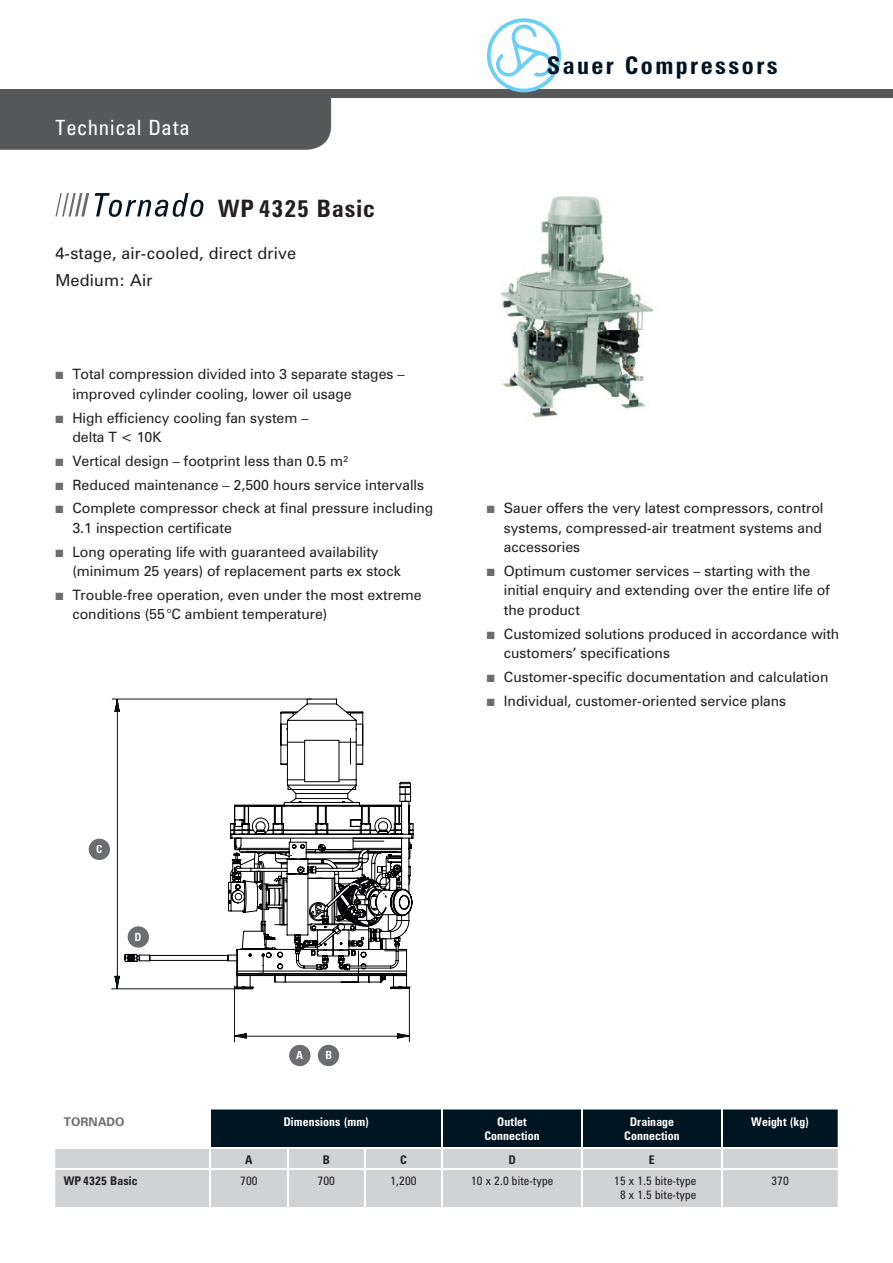
<style>
.page{position:relative;width:893px;height:1263px;background:#fff}
.page>*{position:absolute;margin:0;border:0;box-sizing:border-box;transform-origin:0 0}
.t1{font:700 condensed 24.45px "Zurich BT";letter-spacing:.1em;color:#001522}
.t2{font:700 condensed 24px "Zurich BT";letter-spacing:.04em;color:#231f20}
.t3{font:condensed 21px "Zurich BT";letter-spacing:.06em;color:#fff}
.t4{font:16.5px/27px "Zurich BT";letter-spacing:.01em;color:#231f20}
.t5{font:14.25px/19.5px "Zurich BT";color:#231f20}
.t6{font:700 condensed 12px/14.4px "Zurich BT";letter-spacing:.01em;color:#fff;text-align:center}
.t7{font:condensed 12px/14.4px "Zurich BT";letter-spacing:.01em;color:#231f20;text-align:center}
.t8{font:700 condensed 12px "Zurich BT";letter-spacing:.01em;color:#231f20}
.t9{font:700 12px "Zurich BT";letter-spacing:.01em;color:#6c6d70}
.t10{font:700 condensed 11.25px "Zurich BT";color:#fff}
.s1{color:#6c6d70}
</style>
<div class="page">
<div style="left:0;top:89px;width:893px;height:9px;background:#57585a"></div>
<svg style="left:487px;top:18px;width:74px;height:74px"></svg>
<div style="left:0;top:98px;width:331px;height:52px;background:#57585a"></div>
<div style="left:55px;top:1149px;width:783px;height:58px;background:#d1d2d4"></div>
<hr style="left:287px;top:1170px;width:1px;height:37px;background:#fff">
<hr style="left:364px;top:1170px;width:2px;height:37px;background:#fff">
<hr style="left:441px;top:1170px;width:2px;height:37px;background:#fff">
<hr style="left:581px;top:1170px;width:2px;height:37px;background:#fff">
<hr style="left:721px;top:1170px;width:2px;height:37px;background:#fff">
<svg style="left:210px;top:1109px;width:628px;height:59px;background:#4d5a63"></svg>
<hr style="left:210px;top:1170px;width:1px;height:37px;background:#fff">
<hr style="left:210px;top:1109px;width:1px;height:38px;background:#fff">
<hr style="left:210px;top:1147px;width:78px;height:1px;background:#fff">
<hr style="left:288px;top:1147px;width:77px;height:1px;background:#fff">
<hr style="left:365px;top:1147px;width:77px;height:1px;background:#fff">
<hr style="left:442px;top:1147px;width:140px;height:1px;background:#fff">
<hr style="left:582px;top:1147px;width:140px;height:1px;background:#fff">
<hr style="left:722px;top:1147px;width:116px;height:1px;background:#fff">
<hr style="left:55px;top:1168px;width:155px;height:2px;background:#fff">
<hr style="left:210px;top:1168px;width:78px;height:2px;background:#fff">
<hr style="left:288px;top:1168px;width:77px;height:2px;background:#fff">
<hr style="left:365px;top:1168px;width:77px;height:2px;background:#fff">
<hr style="left:442px;top:1168px;width:140px;height:2px;background:#fff">
<hr style="left:582px;top:1168px;width:140px;height:2px;background:#fff">
<hr style="left:722px;top:1168px;width:116px;height:2px;background:#fff">
<div style="left:89px;top:839px;width:21px;height:21px;background:#6c6d70;border-radius:50%"></div>
<div style="left:289px;top:1045px;width:21px;height:21px;background:#6c6d70;border-radius:50%"></div>
<svg style="left:111px;top:699px;width:299px;height:343px"></svg>
<div style="left:318px;top:1045px;width:21px;height:21px;background:#6c6d70;border-radius:50%"></div>
<img style="left:500px;top:196px;width:154px;height:222px">
<div style="left:128px;top:926px;width:21px;height:22px;background:#6c6d70;border-radius:50%"></div>
<svg style="left:95px;top:193px;width:108px;height:24px"></svg>
<svg style="left:55px;top:193px;width:34px;height:23px"></svg>
<h3 class="t3" style="left:56px;top:114px;width:135px">Technical Data</h3>
<h2 class="t2" style="left:218px;top:193px;width:158px">WP 4325 Basic</h2>
<p class="t4" style="left:55px;top:240px;width:242px">4-stage, air-cooled, direct drive<br>Medium: Air</p>
<p class="t5" style="left:72px;top:364px;width:334px;text-indent:-17px"><span class="s1">■</span> Total compression divided into 3 separate stages – improved cylinder cooling, lower oil usage</p>
<p class="t5" style="left:72px;top:408px;width:238px;text-indent:-17px"><span class="s1">■</span> High efficiency cooling fan system – delta T &lt; 10K</p>
<p class="t5" style="left:55px;top:451px;width:294px"><span class="s1">■</span> Vertical design – footprint less than 0.5 m²</p>
<p class="t5" style="left:55px;top:475px;width:370px"><span class="s1">■</span> Reduced maintenance – 2,500 hours service intervalls</p>
<p class="t5" style="left:72px;top:498px;width:362px;text-indent:-17px"><span class="s1">■</span> Complete compressor check at final pressure including<br>3.1 inspection certificate</p>
<p class="t5" style="left:72px;top:542px;width:330px;text-indent:-17px"><span class="s1">■</span> Long operating life with guaranteed availability (minimum 25 years) of replacement parts ex stock</p>
<p class="t5" style="left:72px;top:585px;width:351px;text-indent:-17px"><span class="s1">■</span> Trouble-free operation, even under the most extreme conditions (55 °C ambient temperature)</p>
<p class="t10" style="left:96px;top:842px;width:8px">C</p>
<p class="t10" style="left:135px;top:930px;width:8px">D</p>
<p class="t10" style="left:296px;top:1048px;width:8px">A</p>
<p class="t10" style="left:325px;top:1048px;width:8px">B</p>
<h1 class="t1" style="left:547px;top:50px;width:233px">Sauer Compressors</h1>
<p class="t5" style="left:504px;top:498px;width:321px;text-align:justify;text-indent:-17px"><span class="s1">■</span> Sauer offers the very latest compressors, control systems, compressed-air treatment systems and accessories</p>
<p class="t5" style="left:504px;top:561px;width:327px;text-indent:-17px"><span class="s1">■</span> Optimum customer services – starting with the initial enquiry and extending over the entire life of the product</p>
<p class="t5" style="left:504px;top:624px;width:337px;text-indent:-17px"><span class="s1">■</span> Customized solutions produced in accordance with customers’ specifications</p>
<p class="t5" style="left:487px;top:667px;width:343px"><span class="s1">■</span> Customer-specific documentation and calculation</p>
<p class="t5" style="left:487px;top:691px;width:301px"><span class="s1">■</span> Individual, customer-oriented service plans</p>
<p class="t9" style="left:64px;top:1114px;width:62px">TORNADO</p>
<p class="t6" style="left:283px;top:1114px;width:87px">Dimensions (mm)</p>
<p class="t6" style="left:484px;top:1114px;width:57px">Outlet<br>Connection</p>
<p class="t6" style="left:624px;top:1114px;width:57px">Drainage<br>Connection</p>
<p class="t6" style="left:751px;top:1114px;width:59px">Weight (kg)</p>
<p class="t8" style="left:245px;top:1152px;width:9px">A</p>
<p class="t8" style="left:323px;top:1152px;width:9px">B</p>
<p class="t8" style="left:400px;top:1152px;width:8px">C</p>
<p class="t8" style="left:508px;top:1152px;width:9px">D</p>
<p class="t8" style="left:649px;top:1152px;width:7px">E</p>
<p class="t8" style="left:64px;top:1173px;width:75px">WP 4325 Basic</p>
<p class="t7" style="left:240px;top:1173px;width:19px">700</p>
<p class="t7" style="left:317px;top:1173px;width:19px">700</p>
<p class="t7" style="left:390px;top:1173px;width:28px">1,200</p>
<p class="t7" style="left:471px;top:1173px;width:84px">10 x 2.0 bite-type</p>
<p class="t7" style="left:614px;top:1173px;width:84px">15 x 1.5 bite-type<br>8 x 1.5 bite-type</p>
<p class="t7" style="left:771px;top:1173px;width:19px">370</p>
</div>
